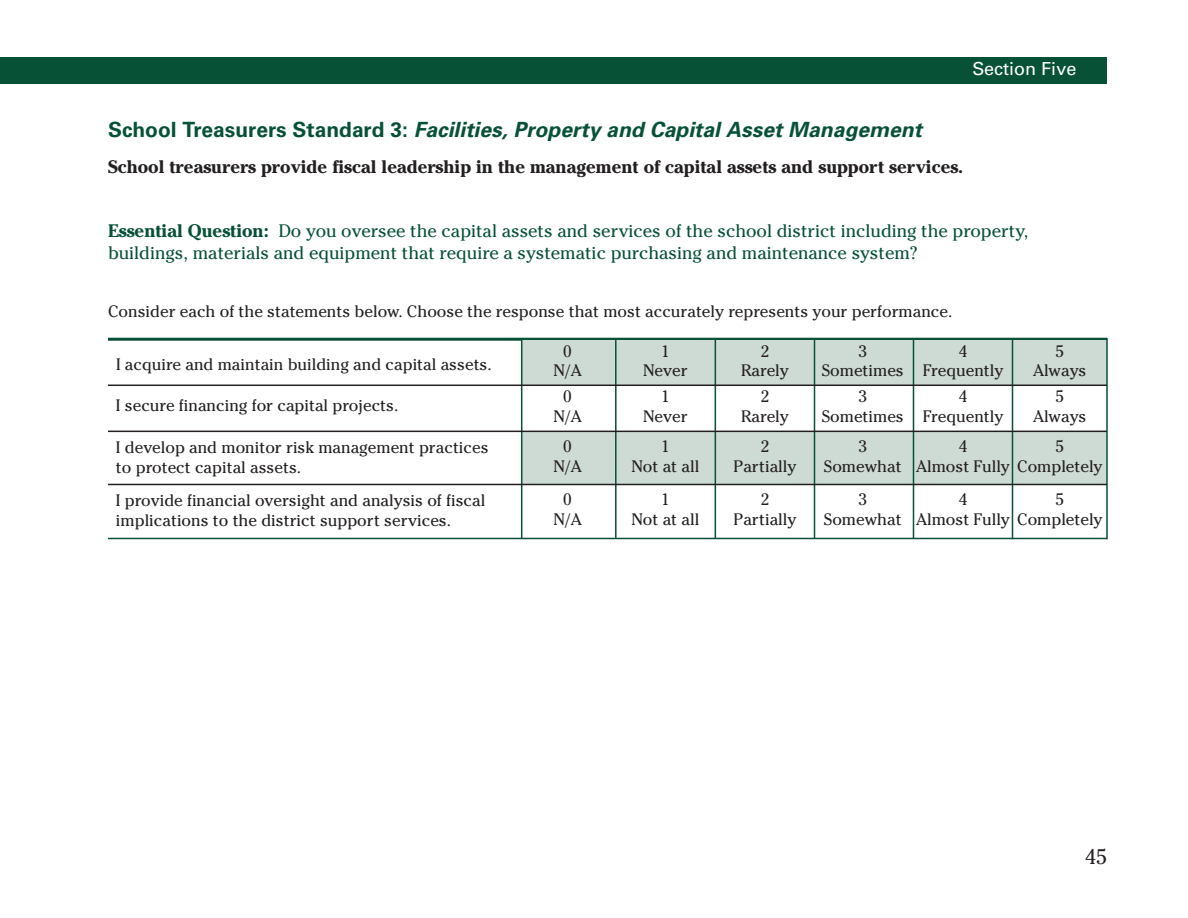
<style>
.page{position:relative;width:1188px;height:918px;background:#fff}
.page>*{position:absolute;margin:0;border:0;box-sizing:border-box;transform-origin:0 0}
.t1{font:italic 700 21px "Univers";letter-spacing:.005em;color:#075137}
.t2{font:21px "Cheltenham";color:#231f20}
.t3{font:18px/21.6px "Cheltenham";color:#075137}
.t4{font:700 18px "Cheltenham";color:#231f20}
.t5{font:18px "Univers";color:#fff}
.t6{font:16.5px/19.8px "Cheltenham";color:#231f20}
.s1{font-style:normal}
.s2{font-weight:700}
</style>
<div class="page">
<div style="left:0;top:57px;width:1107px;height:27px;background:#075137"></div>
<hr style="left:108px;top:338px;width:999px;height:3px;background:#075137">
<div style="left:521px;top:340px;width:586px;height:45px;background:#cedad4"></div>
<div style="left:521px;top:432px;width:586px;height:52px;background:#cedad4"></div>
<hr style="left:521px;top:339px;width:1px;height:200px;background:#075137">
<hr style="left:615px;top:338px;width:2px;height:200px;background:#075137">
<hr style="left:715px;top:338px;width:1px;height:201px;background:#075137">
<hr style="left:814px;top:338px;width:1px;height:200px;background:#075137">
<hr style="left:913px;top:338px;width:1px;height:201px;background:#075137">
<hr style="left:1012px;top:338px;width:1px;height:201px;background:#075137">
<hr style="left:1106px;top:338px;width:2px;height:201px;background:#075137">
<hr style="left:108px;top:385px;width:999px;height:1px;background:#231f20">
<hr style="left:108px;top:431px;width:999px;height:1px;background:#231f20">
<hr style="left:108px;top:484px;width:999px;height:1px;background:#231f20">
<hr style="left:108px;top:538px;width:999px;height:1px;background:#075137">
<p class="t5" style="left:973px;top:62px;width:105px">Section Five</p>
<p class="t1" style="left:108px;top:121px;width:815px"><span class="s1">School Treasurers Standard 3:</span> Facilities, Property and Capital Asset Management</p>
<p class="t4" style="left:108px;top:160px;width:857px">School treasurers provide fiscal leadership in the management of capital assets and support services.</p>
<p class="t3" style="left:108px;top:220px;width:922px"><span class="s2">Essential Question:</span> Do you oversee the capital assets and services of the school district including the property, buildings, materials and equipment that require a systematic purchasing and maintenance system?</p>
<p class="t6" style="left:108px;top:301px;width:846px">Consider each of the statements below. Choose the response that most accurately represents your performance.</p>
<p class="t6" style="left:116px;top:355px;width:377px">I acquire and maintain building and capital assets.</p>
<p class="t6" style="left:116px;top:395px;width:284px">I secure financing for capital projects.</p>
<p class="t6" style="left:116px;top:438px;width:374px">I develop and monitor risk management practices to protect capital assets.</p>
<p class="t6" style="left:116px;top:491px;width:371px">I provide financial oversight and analysis of fiscal implications to the district support services.</p>
<p class="t6" style="left:563px;top:341px;width:10px">0</p>
<p class="t6" style="left:661px;top:341px;width:10px">1</p>
<p class="t6" style="left:761px;top:341px;width:10px">2</p>
<p class="t6" style="left:858px;top:341px;width:10px">3</p>
<p class="t6" style="left:959px;top:341px;width:10px">4</p>
<p class="t6" style="left:1056px;top:341px;width:10px">5</p>
<p class="t6" style="left:553px;top:361px;width:30px">N/A</p>
<p class="t6" style="left:643px;top:361px;width:46px">Never</p>
<p class="t6" style="left:741px;top:361px;width:49px">Rarely</p>
<p class="t6" style="left:822px;top:361px;width:183px">Sometimes Frequently</p>
<p class="t6" style="left:1033px;top:361px;width:55px">Always</p>
<p class="t6" style="left:563px;top:387px;width:10px">0</p>
<p class="t6" style="left:661px;top:387px;width:10px">1</p>
<p class="t6" style="left:761px;top:387px;width:10px">2</p>
<p class="t6" style="left:858px;top:387px;width:10px">3</p>
<p class="t6" style="left:959px;top:387px;width:10px">4</p>
<p class="t6" style="left:1056px;top:387px;width:10px">5</p>
<p class="t6" style="left:553px;top:407px;width:30px">N/A</p>
<p class="t6" style="left:643px;top:407px;width:46px">Never</p>
<p class="t6" style="left:741px;top:407px;width:49px">Rarely</p>
<p class="t6" style="left:822px;top:407px;width:183px">Sometimes Frequently</p>
<p class="t6" style="left:1033px;top:407px;width:55px">Always</p>
<p class="t6" style="left:563px;top:437px;width:10px">0</p>
<p class="t6" style="left:661px;top:437px;width:10px">1</p>
<p class="t6" style="left:761px;top:437px;width:10px">2</p>
<p class="t6" style="left:858px;top:437px;width:10px">3</p>
<p class="t6" style="left:959px;top:437px;width:10px">4</p>
<p class="t6" style="left:1056px;top:437px;width:10px">5</p>
<p class="t6" style="left:553px;top:456px;width:30px">N/A</p>
<p class="t6" style="left:631px;top:456px;width:69px">Not at all</p>
<p class="t6" style="left:734px;top:456px;width:64px">Partially</p>
<p class="t6" style="left:824px;top:456px;width:280px">Somewhat Almost Fully Completely</p>
<p class="t6" style="left:563px;top:490px;width:10px">0</p>
<p class="t6" style="left:661px;top:490px;width:10px">1</p>
<p class="t6" style="left:761px;top:490px;width:10px">2</p>
<p class="t6" style="left:858px;top:490px;width:10px">3</p>
<p class="t6" style="left:959px;top:490px;width:10px">4</p>
<p class="t6" style="left:1056px;top:490px;width:10px">5</p>
<p class="t6" style="left:553px;top:510px;width:30px">N/A</p>
<p class="t6" style="left:631px;top:510px;width:69px">Not at all</p>
<p class="t6" style="left:734px;top:510px;width:64px">Partially</p>
<p class="t6" style="left:824px;top:510px;width:280px">Somewhat Almost Fully Completely</p>
<p class="t2" style="left:1085px;top:844px;width:23px">45</p>
</div>
